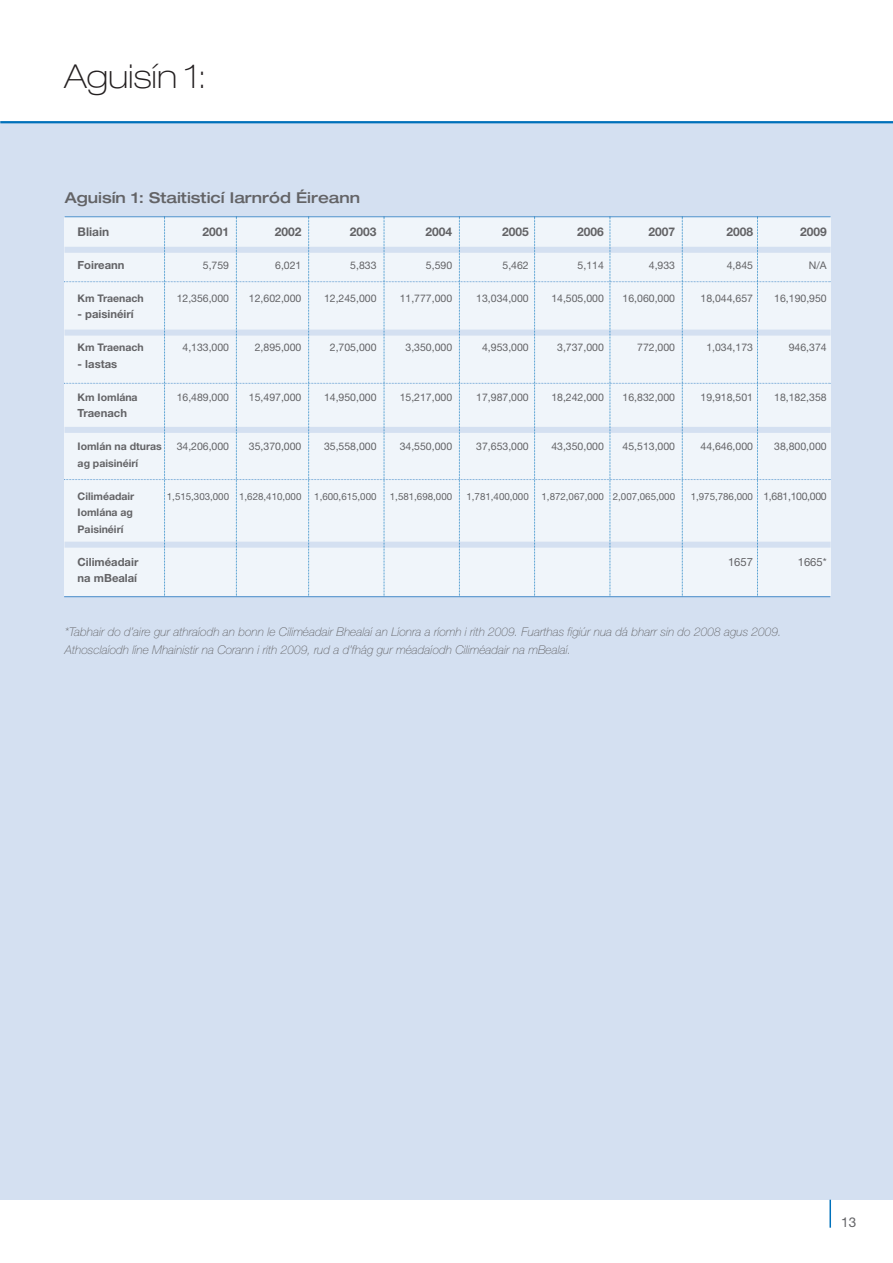
<style>
.page{position:relative;width:893px;height:1263px;background:#fff}
.page>*{position:absolute;margin:0;border:0;box-sizing:border-box;transform-origin:0 0}
.t1{font:100 expanded 33px "Helvetica Neue LT";color:#231f20}
.t2{font:500 expanded 15px "Helvetica Neue LT";color:#636366}
.t3{font:13.5px "Helvetica Neue LT";color:#636366}
.t4{font:italic 100 12px/18px "Helvetica Neue LT";color:#636366}
.t5{font:700 12px "Helvetica Neue LT";color:#636366}
.t6{font:700 11.25px "Helvetica Neue LT";color:#636366}
.t7{font:11.25px "Helvetica Neue LT";color:#636366}
.t8{font:10.5px "Helvetica Neue LT";color:#636366}
.t9{font:700 10.5px/16.5px "Helvetica Neue LT";color:#636366}
.t10{font:9.75px "Helvetica Neue LT";color:#636366}
.s1{font-size:10.5px}
</style>
<div class="page">
<div style="left:0;top:121px;width:892px;height:1078px;background:#d4e0f1"></div>
<hr style="left:0;top:121px;width:892px;height:2px;background:#0071bb">
<svg style="left:829px;top:1199px;width:1px;height:28px"></svg>
<hr style="left:64px;top:216px;width:766px;height:1px;background:#498dca">
<hr style="left:64px;top:596px;width:765px;height:1px;background:#498dca">
<svg style="left:64px;top:217px;width:766px;height:379px;background:#ecf2f8"></svg>
<h1 class="t1" style="left:64px;top:64px;width:143px">Aguisín 1:</h1>
<h2 class="t2" style="left:65px;top:192px;width:296px">Aguisín 1: Staitisticí Iarnród Éireann</h2>
<p class="t5" style="left:78px;top:227px;width:33px">Bliain</p>
<p class="t5" style="left:202px;top:227px;width:28px">2001</p>
<p class="t5" style="left:275px;top:227px;width:28px">2002</p>
<p class="t5" style="left:350px;top:227px;width:28px">2003</p>
<p class="t5" style="left:425px;top:227px;width:28px">2004</p>
<p class="t5" style="left:502px;top:227px;width:28px">2005</p>
<p class="t5" style="left:577px;top:227px;width:28px">2006</p>
<p class="t5" style="left:648px;top:227px;width:28px">2007</p>
<p class="t5" style="left:726px;top:227px;width:28px">2008</p>
<p class="t5" style="left:799px;top:227px;width:28px">2009</p>
<p class="t6" style="left:78px;top:261px;width:48px">Foireann</p>
<p class="t8" style="left:203px;top:261px;width:28px">5,759</p>
<p class="t8" style="left:275px;top:261px;width:28px">6,021</p>
<p class="t8" style="left:350px;top:261px;width:28px">5,833</p>
<p class="t8" style="left:426px;top:261px;width:28px">5,590</p>
<p class="t8" style="left:502px;top:261px;width:28px">5,462</p>
<p class="t8" style="left:577px;top:261px;width:28px">5,114</p>
<p class="t8" style="left:648px;top:261px;width:28px">4,933</p>
<p class="t8" style="left:726px;top:261px;width:28px">4,845</p>
<p class="t8" style="left:808px;top:261px;width:19px">N/A</p>
<p class="t9" style="left:78px;top:291px;width:68px">Km Traenach</p>
<p class="t8" style="left:176px;top:294px;width:54px">12,356,000</p>
<p class="t8" style="left:249px;top:294px;width:54px">12,602,000</p>
<p class="t8" style="left:324px;top:294px;width:54px">12,245,000</p>
<p class="t8" style="left:399px;top:294px;width:54px">11,777,000</p>
<p class="t8" style="left:476px;top:294px;width:54px">13,034,000</p>
<p class="t8" style="left:551px;top:294px;width:54px">14,505,000</p>
<p class="t8" style="left:622px;top:294px;width:54px">16,060,000</p>
<p class="t8" style="left:700px;top:294px;width:54px">18,044,657</p>
<p class="t8" style="left:773px;top:294px;width:54px">16,190,950</p>
<p class="t6" style="left:78px;top:310px;width:58px">- paisinéirí</p>
<p class="t9" style="left:78px;top:340px;width:68px">Km Traenach</p>
<p class="t8" style="left:182px;top:344px;width:48px">4,133,000</p>
<p class="t8" style="left:255px;top:344px;width:48px">2,895,000</p>
<p class="t8" style="left:330px;top:344px;width:48px">2,705,000</p>
<p class="t8" style="left:405px;top:344px;width:48px">3,350,000</p>
<p class="t8" style="left:482px;top:344px;width:48px">4,953,000</p>
<p class="t8" style="left:557px;top:344px;width:48px">3,737,000</p>
<p class="t8" style="left:637px;top:344px;width:39px">772,000</p>
<p class="t8" style="left:706px;top:344px;width:48px">1,034,173</p>
<p class="t8" style="left:788px;top:344px;width:39px">946,374</p>
<p class="t6" style="left:78px;top:360px;width:41px">- lastas</p>
<p class="t9" style="left:78px;top:390px;width:61px">Km Iomlána</p>
<p class="t8" style="left:176px;top:393px;width:54px">16,489,000</p>
<p class="t8" style="left:249px;top:393px;width:54px">15,497,000</p>
<p class="t8" style="left:324px;top:393px;width:54px">14,950,000</p>
<p class="t8" style="left:399px;top:393px;width:54px">15,217,000</p>
<p class="t8" style="left:476px;top:393px;width:54px">17,987,000</p>
<p class="t8" style="left:551px;top:393px;width:54px">18,242,000</p>
<p class="t8" style="left:622px;top:393px;width:54px">16,832,000</p>
<p class="t8" style="left:700px;top:393px;width:54px">19,918,501</p>
<p class="t8" style="left:773px;top:393px;width:54px">18,182,358</p>
<p class="t6" style="left:78px;top:409px;width:51px">Traenach</p>
<p class="t9" style="left:78px;top:439px;width:86px">Iomlán na dturas</p>
<p class="t8" style="left:176px;top:443px;width:54px">34,206,000</p>
<p class="t8" style="left:249px;top:443px;width:54px">35,370,000</p>
<p class="t8" style="left:324px;top:443px;width:54px">35,558,000</p>
<p class="t8" style="left:399px;top:443px;width:54px">34,550,000</p>
<p class="t8" style="left:476px;top:443px;width:54px">37,653,000</p>
<p class="t8" style="left:551px;top:443px;width:54px">43,350,000</p>
<p class="t8" style="left:622px;top:443px;width:54px">45,513,000</p>
<p class="t8" style="left:700px;top:443px;width:54px">44,646,000</p>
<p class="t8" style="left:773px;top:443px;width:54px">38,800,000</p>
<p class="t9" style="left:78px;top:456px;width:62px">ag paisinéirí</p>
<p class="t9" style="left:78px;top:489px;width:58px">Ciliméadair</p>
<p class="t10" style="left:167px;top:493px;width:136px">1,515,303,000 1,628,410,000</p>
<p class="t10" style="left:314px;top:493px;width:64px">1,600,615,000</p>
<p class="t10" style="left:390px;top:493px;width:64px">1,581,698,000</p>
<p class="t10" style="left:466px;top:493px;width:64px">1,781,400,000</p>
<p class="t10" style="left:541px;top:493px;width:135px">1,872,067,000 2,007,065,000</p>
<p class="t10" style="left:690px;top:493px;width:137px">1,975,786,000 <span class="s1">1,681,100,000</span></p>
<p class="t9" style="left:78px;top:505px;width:57px">Iomlána ag<br>Paisinéirí</p>
<p class="t6" style="left:78px;top:558px;width:62px">Ciliméadair</p>
<p class="t7" style="left:727px;top:558px;width:26px">1657</p>
<p class="t7" style="left:797px;top:558px;width:30px">1665*</p>
<p class="t6" style="left:78px;top:574px;width:61px">na mBealaí</p>
<p class="t4" style="left:65px;top:624px;width:718px">*Tabhair do d’aire gur athraíodh an bonn le Ciliméadair Bhealaí an Líonra a ríomh i rith 2009. Fuarthas figiúr nua dá bharr sin do 2008 agus 2009.<br>Athosclaíodh líne Mhainistir na Corann i rith 2009, rud a d’fhág gur méadaíodh Ciliméadair na mBealaí.</p>
<p class="t3" style="left:840px;top:1217px;width:16px">13</p>
</div>
